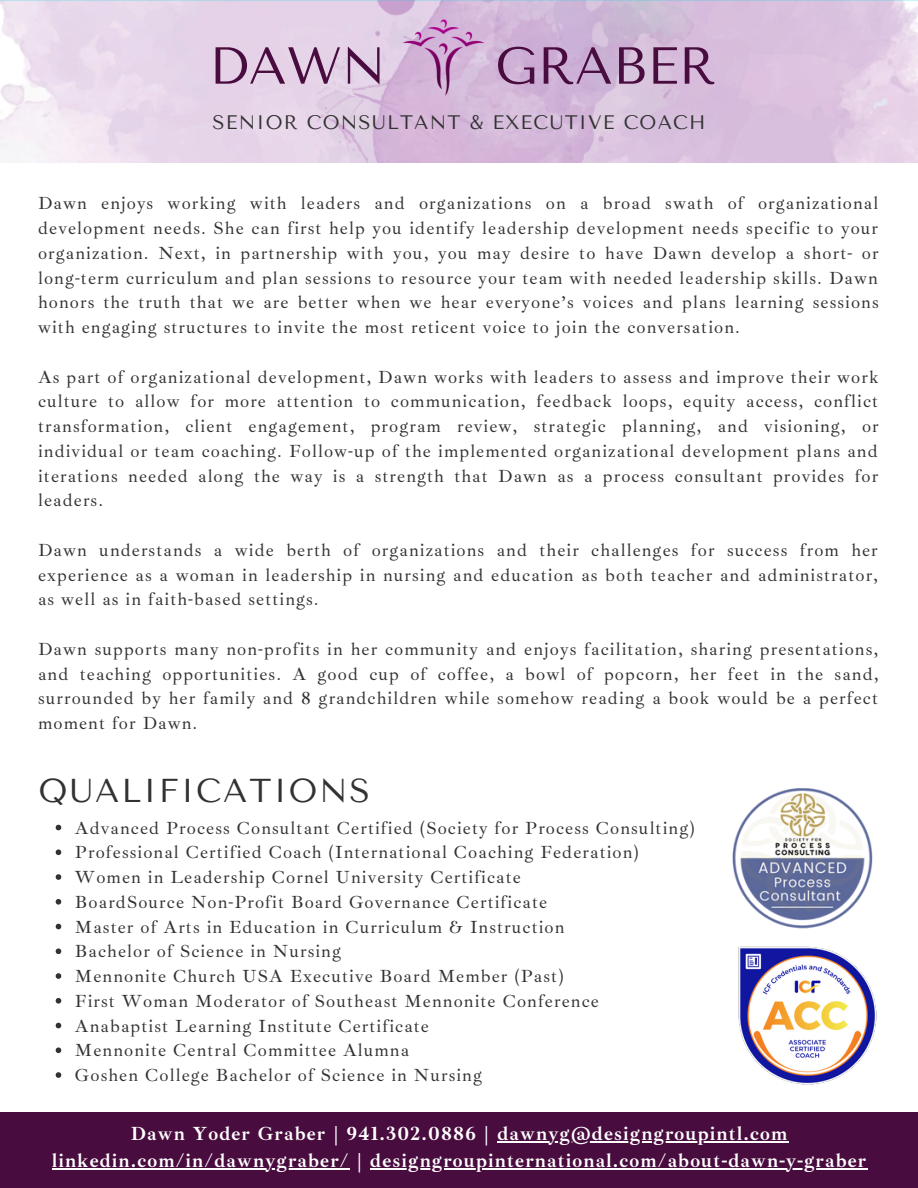
<style>
.page{position:relative;width:918px;height:1188px;background:#fff}
.page>*{position:absolute;margin:0;border:0;box-sizing:border-box;transform-origin:0 0}
.t1{font:52.05px "Tenor Sans";color:#490c3f}
.t2{font:33px "Tenor Sans";letter-spacing:.06em;color:#323232}
.t3{font:700 19.5px/27px "Ibarra Real Nova";letter-spacing:.06em;color:#fff;text-align:center}
.t4{font:19.5px "Tenor Sans";letter-spacing:.06em;color:#323232}
.t5{font:18px/24.8px "Ibarra Real Nova";letter-spacing:.06em;color:#323232;text-align:justify}
</style>
<div class="page">
<div style="left:0;top:1112px;width:918px;height:76px;background:#490c3f"></div>
<img style="left:738px;top:985px;width:139px;height:100px">
<img style="left:732px;top:788px;width:141px;height:197px">
<img style="left:0;top:0;width:918px;height:162px">
<img style="left:401px;top:16px;width:85px;height:81px">
<svg style="left:56px;top:825px;width:5px;height:5px"></svg>
<svg style="left:56px;top:849px;width:5px;height:6px"></svg>
<svg style="left:56px;top:874px;width:5px;height:6px"></svg>
<svg style="left:56px;top:899px;width:5px;height:6px"></svg>
<svg style="left:56px;top:924px;width:5px;height:5px"></svg>
<svg style="left:56px;top:948px;width:5px;height:6px"></svg>
<svg style="left:56px;top:973px;width:5px;height:6px"></svg>
<svg style="left:56px;top:998px;width:5px;height:6px"></svg>
<svg style="left:56px;top:1023px;width:5px;height:5px"></svg>
<svg style="left:56px;top:1047px;width:5px;height:6px"></svg>
<svg style="left:56px;top:1072px;width:5px;height:6px"></svg>
<hr style="left:497px;top:1141px;width:291px;height:1px;background:#fff">
<hr style="left:52px;top:1168px;width:298px;height:1px;background:#fff">
<hr style="left:370px;top:1168px;width:497px;height:1px;background:#fff">
<h1 class="t1" style="left:209px;top:36px;width:178px">DAWN</h1>
<h1 class="t1" style="left:495px;top:36px;width:222px">GRABER</h1>
<p class="t4" style="left:212px;top:111px;width:494px">SENIOR CONSULTANT &amp; EXECUTIVE COACH</p>
<p class="t5" style="left:38px;top:191px;width:842px">Dawn enjoys working with leaders and organizations on a broad swath of organizational development needs. She can first help you identify leadership development needs specific to your organization. Next, in partnership with you, you may desire to have Dawn develop a short- or long-term curriculum and plan sessions to resource your team with needed leadership skills. Dawn honors the truth that we are better when we hear everyone’s voices and plans learning sessions with engaging structures to invite the most reticent voice to join the conversation.</p>
<p class="t5" style="left:38px;top:364px;width:842px">As part of organizational development, Dawn works with leaders to assess and improve their work culture to allow for more attention to communication, feedback loops, equity access, conflict transformation, client engagement, program review, strategic planning, and visioning, or individual or team coaching. Follow-up of the implemented organizational development plans and iterations needed along the way is a strength that Dawn as a process consultant provides for leaders.</p>
<p class="t5" style="left:38px;top:538px;width:842px">Dawn understands a wide berth of organizations and their challenges for success from her experience as a woman in leadership in nursing and education as both teacher and administrator, as well as in faith-based settings.</p>
<p class="t5" style="left:38px;top:637px;width:842px">Dawn supports many non-profits in her community and enjoys facilitation, sharing presentations, and teaching opportunities. A good cup of coffee, a bowl of popcorn, her feet in the sand, surrounded by her family and 8 grandchildren while somehow reading a book would be a perfect moment for Dawn.</p>
<h2 class="t2" style="left:38px;top:771px;width:333px">QUALIFICATIONS</h2>
<p class="t5" style="left:75px;top:816px;width:621px;text-align:left">Advanced Process Consultant Certified (Society for Process Consulting)<br>Professional Certified Coach (International Coaching Federation)<br>Women in Leadership Cornel University Certificate<br>BoardSource Non-Profit Board Governance Certificate<br>Master of Arts in Education in Curriculum &amp; Instruction<br>Bachelor of Science in Nursing<br>Mennonite Church USA Executive Board Member (Past)<br>First Woman Moderator of Southeast Mennonite Conference Anabaptist Learning Institute Certificate<br>Mennonite Central Committee Alumna<br>Goshen College Bachelor of Science in Nursing</p>
<p class="t3" style="left:52px;top:1120px;width:816px">Dawn Yoder Graber | 941.302.0886 | dawnyg@designgroupintl.com linkedin.com/in/dawnygraber/ | designgroupinternational.com/about-dawn-y-graber</p>
</div>
